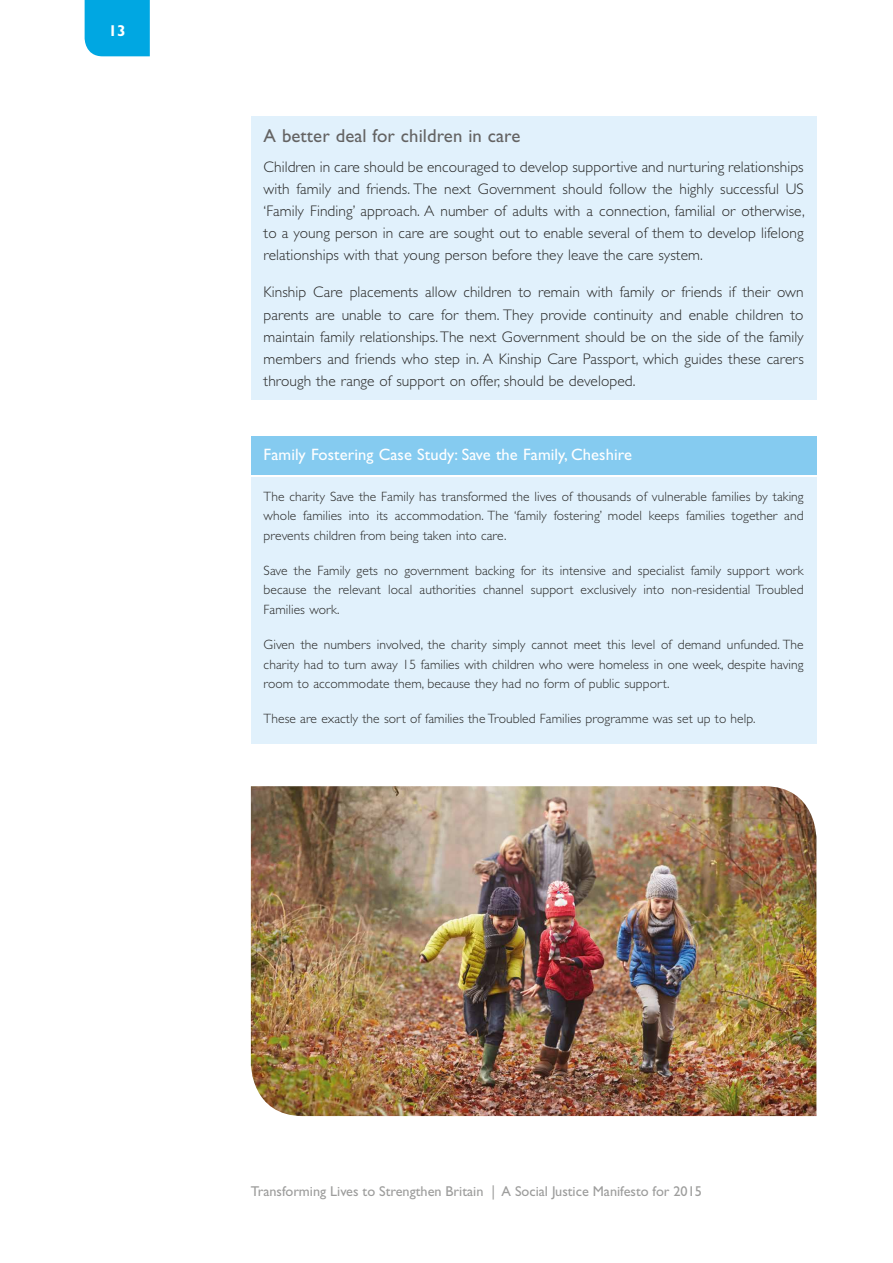
<style>
.page{position:relative;width:893px;height:1263px;background:#fff}
.page>*{position:absolute;margin:0;border:0;box-sizing:border-box;transform-origin:0 0}
.t1{font:18.75px "Gill Sans Std";letter-spacing:.005em;color:#646363}
.t2{font:16.5px "Gill Sans Std";letter-spacing:.005em;color:#fff}
.t3{font:700 15.75px "Gill Sans Std";color:#fff}
.t4{font:300 15.3px/22px "Gill Sans Std";letter-spacing:.005em;color:#282827;text-align:justify}
.t5{font:14.25px "Gill Sans Std";color:#9d9d9c}
.t6{font:300 13.5px/19.5px "Gill Sans Std";letter-spacing:.005em;color:#282827;text-align:justify}
</style>
<div class="page">
<div style="left:85px;top:0;width:65px;height:56px;background:#00a7e2"></div>
<div style="left:251px;top:117px;width:565px;height:283px;background:#e1f1fc"></div>
<img style="left:251px;top:786px;width:565px;height:330px">
<div style="left:251px;top:477px;width:565px;height:267px;background:#e1f1fc"></div>
<div style="left:251px;top:436px;width:565px;height:38px;background:#85cbf0"></div>
<p class="t3" style="left:109px;top:21px;width:19px">13</p>
<p class="t1" style="left:264px;top:125px;width:258px">A better deal for children in care</p>
<p class="t4" style="left:264px;top:156px;width:543px">Children in care should be encouraged to develop supportive and nurturing relationships with family and friends. The next Government should follow the highly successful US ‘Family Finding’ approach. A number of adults with a connection, familial or otherwise, to a young person in care are sought out to enable several of them to develop lifelong relationships with that young person before they leave the care system.</p>
<p class="t4" style="left:264px;top:281px;width:542px">Kinship Care placements allow children to remain with family or friends if their own parents are unable to care for them. They provide continuity and enable children to maintain family relationships. The next Government should be on the side of the family members and friends who step in. A Kinship Care Passport, which guides these carers through the range of support on offer, should be developed.</p>
<p class="t2" style="left:264px;top:445px;width:370px">Family Fostering Case Study: Save the Family, Cheshire</p>
<p class="t6" style="left:264px;top:486px;width:542px">The charity Save the Family has transformed the lives of thousands of vulnerable families by taking whole families into its accommodation. The ‘family fostering’ model keeps families together and prevents children from being taken into care.</p>
<p class="t6" style="left:264px;top:561px;width:542px">Save the Family gets no government backing for its intensive and specialist family support work because the relevant local authorities channel support exclusively into non-residential Troubled Families work.</p>
<p class="t6" style="left:264px;top:635px;width:542px">Given the numbers involved, the charity simply cannot meet this level of demand unfunded. The charity had to turn away 15 families with children who were homeless in one week, despite having room to accommodate them, because they had no form of public support.</p>
<p class="t6" style="left:264px;top:709px;width:493px">These are exactly the sort of families the Troubled Families programme was set up to help.</p>
<p class="t5" style="left:251px;top:1183px;width:453px">Transforming Lives to Strengthen Britain | A Social Justice Manifesto for 2015</p>
</div>
